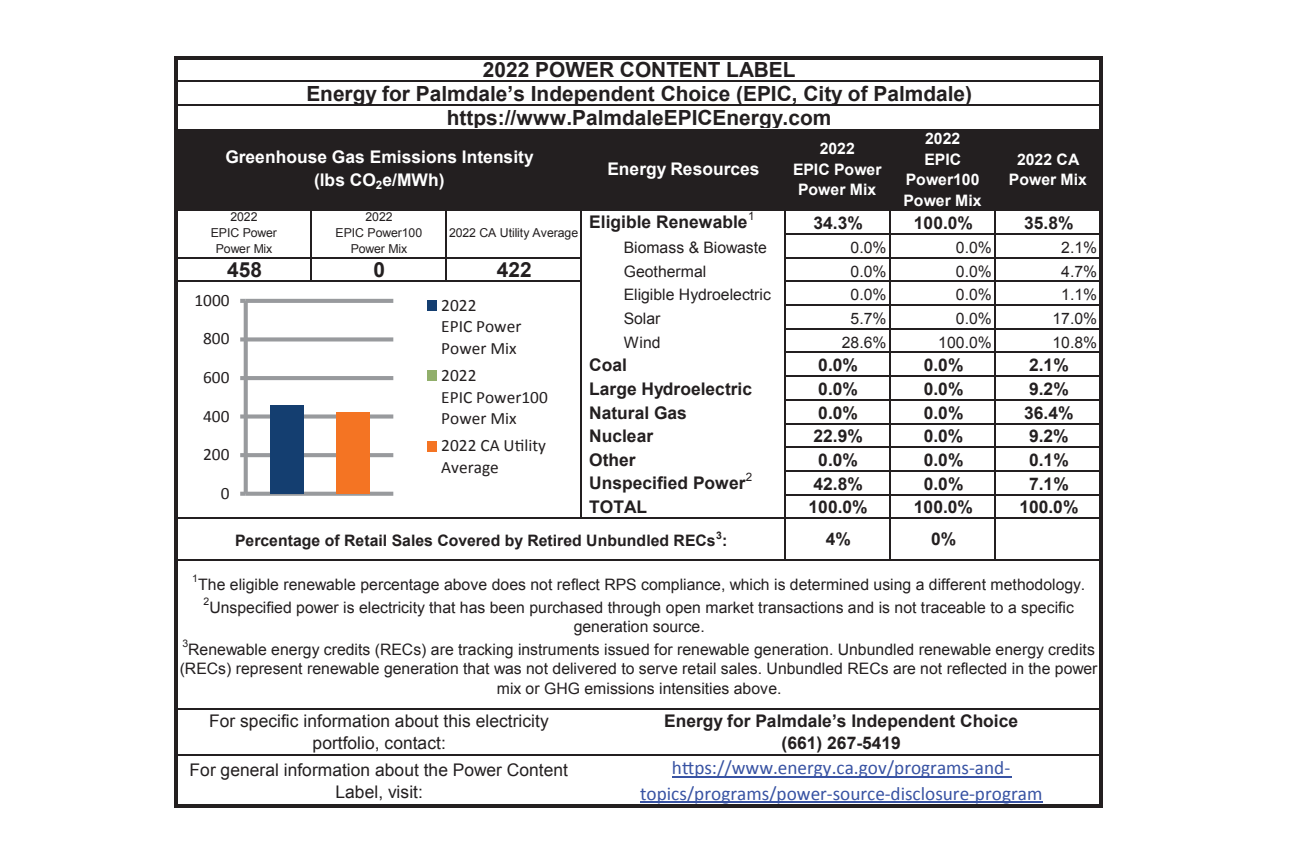
<style>
.page{position:relative;width:1296px;height:864px;background:#fff}
.page>*{position:absolute;margin:0;border:0;box-sizing:border-box;transform-origin:0 0}
.t1{font:700 21px/23.7px "Arial";color:#231f20;text-align:center}
.t2{font:19.2px/25.2px "Calibri";color:#3853a3;text-align:center}
.t3{font:700 17.4px/22.2px "Arial";color:#231f20;text-align:center}
.t4{font:17.4px/21.6px "Arial";color:#231f20;text-align:center}
.t5{font:17.4px/21.3px "Calibri";color:#231f20}
.t6{font:700 17.4px/22.2px "Arial";color:#fff;text-align:center}
.t7{font:15.9px/19.5px "Arial";color:#231f20;text-align:center}
.t8{font:700 15.9px/20.4px "Arial";color:#fff;text-align:center}
.t9{font:700 15.9px "Arial";color:#231f20}
.t10{font:12.3px/15.9px "Arial";letter-spacing:-.01em;color:#231f20;text-align:center}
.t11{font:11.7px "Arial";color:#231f20}
.t12{font:10.5px "Arial";color:#231f20}
.t13{font:700 10.5px "Arial";color:#231f20}
</style>
<div class="page">
<div style="left:176px;top:129px;width:405px;height:81px;background:#231f20"></div>
<div style="left:581px;top:129px;width:520px;height:81px;background:#231f20"></div>
<hr style="left:672px;top:776px;width:339px;height:2px;background:#3853a3">
<hr style="left:640px;top:802px;width:403px;height:1px;background:#3853a3">
<hr style="left:178px;top:257px;width:404px;height:2px;background:#231f20">
<hr style="left:178px;top:281px;width:404px;height:1px;background:#231f20">
<hr style="left:175px;top:56px;width:3px;height:752px;background:#231f20">
<hr style="left:1099px;top:59px;width:3px;height:749px;background:#231f20">
<hr style="left:580px;top:210px;width:2px;height:309px;background:#231f20">
<hr style="left:311px;top:210px;width:1px;height:72px;background:#231f20">
<hr style="left:445px;top:210px;width:2px;height:72px;background:#231f20">
<hr style="left:784px;top:210px;width:1px;height:351px;background:#231f20">
<hr style="left:889px;top:210px;width:2px;height:351px;background:#231f20">
<hr style="left:994px;top:210px;width:2px;height:351px;background:#231f20">
<hr style="left:178px;top:56px;width:924px;height:3px;background:#231f20">
<hr style="left:178px;top:81px;width:921px;height:1px;background:#231f20">
<hr style="left:178px;top:104px;width:921px;height:2px;background:#231f20">
<hr style="left:785px;top:233px;width:314px;height:2px;background:#231f20">
<hr style="left:785px;top:257px;width:314px;height:2px;background:#231f20">
<hr style="left:785px;top:281px;width:314px;height:1px;background:#231f20">
<hr style="left:785px;top:304px;width:314px;height:2px;background:#231f20">
<hr style="left:785px;top:328px;width:314px;height:2px;background:#231f20">
<hr style="left:785px;top:352px;width:314px;height:1px;background:#231f20">
<hr style="left:785px;top:375px;width:314px;height:2px;background:#231f20">
<hr style="left:785px;top:399px;width:314px;height:2px;background:#231f20">
<hr style="left:785px;top:423px;width:314px;height:1px;background:#231f20">
<hr style="left:785px;top:446px;width:314px;height:2px;background:#231f20">
<hr style="left:785px;top:470px;width:314px;height:2px;background:#231f20">
<hr style="left:785px;top:494px;width:314px;height:1px;background:#231f20">
<hr style="left:178px;top:517px;width:921px;height:2px;background:#231f20">
<hr style="left:178px;top:559px;width:921px;height:2px;background:#231f20">
<hr style="left:178px;top:709px;width:921px;height:1px;background:#231f20">
<hr style="left:178px;top:754px;width:921px;height:2px;background:#231f20">
<hr style="left:178px;top:805px;width:924px;height:3px;background:#231f20">
<svg style="left:246px;top:492px;width:147px;height:4px"></svg>
<hr style="left:246px;top:453px;width:147px;height:4px;background:#989a9d">
<div style="left:246px;top:414px;width:147px;height:5px;background:#989a9d"></div>
<hr style="left:246px;top:376px;width:147px;height:4px;background:#989a9d">
<div style="left:246px;top:337px;width:147px;height:5px;background:#989a9d"></div>
<hr style="left:246px;top:299px;width:147px;height:4px;background:#989a9d">
<svg style="left:244px;top:303px;width:4px;height:191px"></svg>
<svg style="left:240px;top:492px;width:6px;height:4px"></svg>
<svg style="left:240px;top:453px;width:6px;height:4px"></svg>
<svg style="left:240px;top:414px;width:6px;height:5px"></svg>
<svg style="left:240px;top:376px;width:6px;height:4px"></svg>
<svg style="left:240px;top:337px;width:6px;height:5px"></svg>
<svg style="left:240px;top:299px;width:6px;height:4px"></svg>
<div style="left:270px;top:405px;width:33px;height:89px;background:#143e70"></div>
<div style="left:336px;top:412px;width:33px;height:82px;background:#f47423"></div>
<div style="left:427px;top:370px;width:10px;height:11px;background:#91af6b"></div>
<div style="left:427px;top:301px;width:10px;height:10px;background:#143e70"></div>
<div style="left:427px;top:441px;width:10px;height:11px;background:#f47423"></div>
<h1 class="t1" style="left:306px;top:59px;width:667px">2022 POWER CONTENT LABEL<br>Energy for Palmdale’s Independent Choice (EPIC, City of Palmdale) https://www.PalmdaleEPICEnergy.com</h1>
<p class="t6" style="left:225px;top:147px;width:310px">Greenhouse Gas Emissions Intensity (lbs CO<sub>2</sub>e/MWh)</p>
<p class="t8" style="left:793px;top:139px;width:90px">2022<br>EPIC Power<br>Power Mix</p>
<p class="t8" style="left:903px;top:129px;width:80px">2022<br>EPIC<br>Power100<br>Power Mix</p>
<p class="t6" style="left:607px;top:159px;width:154px">Energy Resources</p>
<p class="t8" style="left:1009px;top:149px;width:80px">2022 CA<br>Power Mix</p>
<p class="t10" style="left:211px;top:209px;width:68px">2022<br>EPIC Power<br>Power Mix</p>
<p class="t10" style="left:336px;top:209px;width:88px">2022<br>EPIC Power100<br>Power Mix</p>
<p class="t10" style="left:449px;top:225px;width:131px">2022 CA Utility Average</p>
<p class="t11" style="left:748px;top:208px;width:8px">1</p>
<p class="t3" style="left:589px;top:212px;width:160px">Eligible Renewable</p>
<p class="t3" style="left:813px;top:212px;width:51px">34.3%</p>
<p class="t3" style="left:914px;top:212px;width:61px">100.0%</p>
<p class="t3" style="left:1024px;top:212px;width:51px">35.8%</p>
<p class="t7" style="left:624px;top:238px;width:145px">Biomass &amp; Biowaste</p>
<p class="t7" style="left:851px;top:238px;width:38px">0.0%</p>
<p class="t7" style="left:956px;top:238px;width:38px">0.0%</p>
<p class="t7" style="left:1061px;top:238px;width:38px">2.1%</p>
<h1 class="t1" style="left:227px;top:259px;width:36px">458</h1>
<h1 class="t1" style="left:374px;top:259px;width:13px">0</h1>
<h1 class="t1" style="left:497px;top:259px;width:36px">422</h1>
<p class="t7" style="left:624px;top:261px;width:84px">Geothermal</p>
<p class="t7" style="left:851px;top:261px;width:38px">0.0%</p>
<p class="t7" style="left:956px;top:261px;width:38px">0.0%</p>
<p class="t7" style="left:1061px;top:261px;width:38px">4.7%</p>
<p class="t7" style="left:624px;top:285px;width:149px">Eligible Hydroelectric</p>
<p class="t7" style="left:851px;top:285px;width:38px">0.0%</p>
<p class="t7" style="left:956px;top:285px;width:38px">0.0%</p>
<p class="t7" style="left:1061px;top:285px;width:38px">1.1%</p>
<p class="t7" style="left:624px;top:309px;width:38px">Solar</p>
<p class="t7" style="left:851px;top:309px;width:38px">5.7%</p>
<p class="t7" style="left:956px;top:309px;width:38px">0.0%</p>
<p class="t7" style="left:1053px;top:309px;width:46px">17.0%</p>
<p class="t7" style="left:624px;top:332px;width:38px">Wind</p>
<p class="t7" style="left:842px;top:332px;width:46px">28.6%</p>
<p class="t7" style="left:938px;top:332px;width:55px">100.0%</p>
<p class="t7" style="left:1052px;top:332px;width:46px">10.8%</p>
<p class="t3" style="left:589px;top:355px;width:39px">Coal</p>
<p class="t3" style="left:818px;top:355px;width:41px">0.0%</p>
<p class="t3" style="left:924px;top:355px;width:41px">0.0%</p>
<p class="t3" style="left:1029px;top:355px;width:41px">2.1%</p>
<p class="t3" style="left:589px;top:378px;width:164px">Large Hydroelectric</p>
<p class="t3" style="left:818px;top:378px;width:41px">0.0%</p>
<p class="t3" style="left:924px;top:378px;width:41px">0.0%</p>
<p class="t3" style="left:1029px;top:378px;width:41px">9.2%</p>
<p class="t3" style="left:589px;top:402px;width:99px">Natural Gas</p>
<p class="t3" style="left:818px;top:402px;width:41px">0.0%</p>
<p class="t3" style="left:924px;top:402px;width:41px">0.0%</p>
<p class="t3" style="left:1024px;top:402px;width:51px">36.4%</p>
<p class="t3" style="left:589px;top:426px;width:66px">Nuclear</p>
<p class="t3" style="left:813px;top:426px;width:51px">22.9%</p>
<p class="t3" style="left:924px;top:426px;width:41px">0.0%</p>
<p class="t3" style="left:1029px;top:426px;width:41px">9.2%</p>
<p class="t3" style="left:589px;top:449px;width:48px">Other</p>
<p class="t3" style="left:818px;top:449px;width:41px">0.0%</p>
<p class="t3" style="left:924px;top:449px;width:41px">0.0%</p>
<p class="t3" style="left:1029px;top:449px;width:41px">0.1%</p>
<p class="t3" style="left:589px;top:473px;width:158px">Unspecified Power</p>
<p class="t5" style="left:194px;top:289px;width:37px">1000</p>
<p class="t5" style="left:441px;top:294px;width:82px">2022<br>EPIC Power<br>Power Mix</p>
<p class="t5" style="left:441px;top:364px;width:108px">2022<br>EPIC Power100<br>Power Mix</p>
<p class="t5" style="left:441px;top:435px;width:106px">2022 CA Utility<br>Average</p>
<p class="t5" style="left:203px;top:328px;width:28px">800</p>
<p class="t5" style="left:203px;top:366px;width:28px">600</p>
<p class="t5" style="left:203px;top:405px;width:28px">400</p>
<p class="t5" style="left:203px;top:443px;width:28px">200</p>
<p class="t11" style="left:746px;top:469px;width:8px">2</p>
<p class="t3" style="left:813px;top:473px;width:51px">42.8%</p>
<p class="t3" style="left:924px;top:473px;width:41px">0.0%</p>
<p class="t3" style="left:1029px;top:473px;width:41px">7.1%</p>
<p class="t5" style="left:221px;top:482px;width:10px">0</p>
<p class="t3" style="left:589px;top:497px;width:59px">TOTAL</p>
<p class="t3" style="left:809px;top:497px;width:61px">100.0%</p>
<p class="t3" style="left:914px;top:497px;width:61px">100.0%</p>
<p class="t3" style="left:1019px;top:497px;width:61px">100.0%</p>
<p class="t9" style="left:235px;top:530px;width:494px">Percentage of Retail Sales Covered by Retired Unbundled RECs :</p>
<p class="t13" style="left:716px;top:528px;width:7px">3</p>
<p class="t3" style="left:826px;top:529px;width:27px">4%</p>
<p class="t3" style="left:931px;top:529px;width:27px">0%</p>
<p class="t12" style="left:192px;top:571px;width:7px">1</p>
<p class="t7" style="left:198px;top:575px;width:889px">The eligible renewable percentage above does not reflect RPS compliance, which is determined using a different methodology.</p>
<p class="t12" style="left:204px;top:594px;width:7px">2</p>
<p class="t7" style="left:209px;top:597px;width:866px">Unspecified power is electricity that has been purchased through open market transactions and is not traceable to a specific generation source.</p>
<p class="t12" style="left:182px;top:636px;width:7px">3</p>
<p class="t7" style="left:180px;top:640px;width:919px">Renewable energy credits (RECs) are tracking instruments issued for renewable generation. Unbundled renewable energy credits (RECs) represent renewable generation that was not delivered to serve retail sales. Unbundled RECs are not reflected in the power mix or GHG emissions intensities above.</p>
<p class="t4" style="left:209px;top:711px;width:341px">For specific information about this electricity portfolio, contact:</p>
<p class="t3" style="left:664px;top:711px;width:356px">Energy for Palmdale’s Independent Choice (661) 267-5419</p>
<p class="t4" style="left:190px;top:759px;width:380px">For general information about the Power Content<br>Label, visit:</p>
<p class="t2" style="left:640px;top:755px;width:404px">https://www.energy.ca.gov/programs-and&shy;topics/programs/power-source-disclosure-program</p>
</div>
